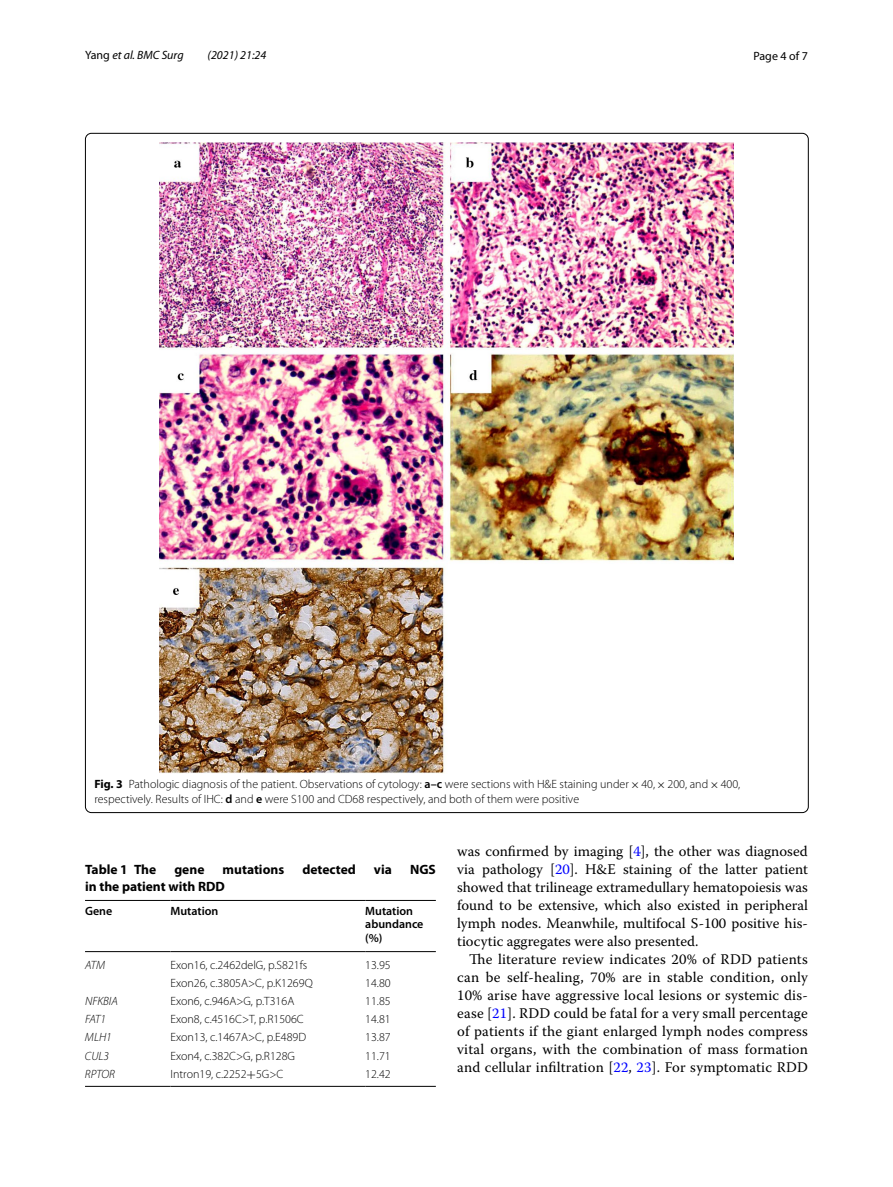
<style>
.page{position:relative;width:893px;height:1187px;background:#fff}
.page>*{position:absolute;margin:0;border:0;box-sizing:border-box;transform-origin:0 0}
.t1{font:14.7px/18px "Warnock Pro";letter-spacing:.005em;color:#000;text-align:justify}
.t2{font:700 13.5px "Myriad Pro";color:#000}
.t3{font:300 12px/15px "Myriad Pro";color:#000}
.t4{font:600 12px/13.5px "Myriad Pro";color:#000}
.t5{font:italic 12px "Myriad Pro";color:#000}
.t6{font:italic 300 12px "Myriad Pro";color:#000}
.t7{font:12px "Myriad Pro";color:#000}
.s1{font-style:normal}
.s2{font-weight:700}
.s3{font-weight:600}
.s4{font-family:"MTSY";font-weight:400}
.s5{color:#00f}
</style>
<div class="page">
<img style="left:160px;top:142px;width:574px;height:631px">
<hr style="left:85px;top:900px;width:85px;height:1px;background:#000">
<hr style="left:85px;top:951px;width:85px;height:1px;background:#000">
<hr style="left:170px;top:900px;width:195px;height:1px;background:#000">
<hr style="left:170px;top:951px;width:195px;height:1px;background:#000">
<hr style="left:365px;top:900px;width:71px;height:1px;background:#000">
<hr style="left:365px;top:951px;width:71px;height:1px;background:#000">
<hr style="left:85px;top:1085px;width:85px;height:1px;background:#000">
<hr style="left:170px;top:1085px;width:195px;height:1px;background:#000">
<hr style="left:365px;top:1085px;width:71px;height:1px;background:#000">
<p class="t5" style="left:85px;top:48px;width:100px"><span class="s1">Yang</span> et al. BMC Surg</p>
<p class="t5" style="left:208px;top:48px;width:60px">(2021) 21:24</p>
<p class="t7" style="left:753px;top:48px;width:56px">Page 4 of 7</p>
<p class="t3" style="left:94px;top:776px;width:647px"><span class="s2">Fig. 3</span> Pathologic diagnosis of the patient. Observations of cytology: <span class="s3">a–c</span> were sections with H&amp;E staining under<span class="s4">×</span>40,<span class="s4">×</span>200, and<span class="s4">×</span>400, respectively. Results of IHC: <span class="s3">d</span> and <span class="s3">e</span> were S100 and CD68 respectively, and both of them were positive</p>
<p class="t2" style="left:85px;top:860px;width:73px">Table 1 The</p>
<p class="t2" style="left:174px;top:860px;width:32px">gene</p>
<p class="t2" style="left:223px;top:860px;width:63px">mutations</p>
<p class="t2" style="left:302px;top:860px;width:55px">detected</p>
<p class="t2" style="left:374px;top:860px;width:19px">via</p>
<p class="t2" style="left:410px;top:860px;width:27px">NGS</p>
<p class="t2" style="left:85px;top:877px;width:141px">in the patient with RDD</p>
<p class="t4" style="left:85px;top:903px;width:29px">Gene</p>
<p class="t4" style="left:170px;top:903px;width:49px">Mutation</p>
<p class="t4" style="left:365px;top:903px;width:60px">Mutation abundance (%)</p>
<p class="t6" style="left:85px;top:958px;width:22px">ATM</p>
<p class="t3" style="left:170px;top:957px;width:138px">Exon16, c.2462delG, p.S821fs</p>
<p class="t3" style="left:365px;top:957px;width:27px">13.95</p>
<p class="t3" style="left:170px;top:975px;width:144px">Exon26, c.3805A&gt;C, p.K1269Q</p>
<p class="t3" style="left:365px;top:975px;width:27px">14.80</p>
<p class="t6" style="left:85px;top:994px;width:34px">NFKBIA</p>
<p class="t3" style="left:170px;top:993px;width:125px">Exon6, c.946A&gt;G, p.T316A</p>
<p class="t3" style="left:365px;top:993px;width:27px">11.85</p>
<p class="t6" style="left:85px;top:1012px;width:23px">FAT1</p>
<p class="t3" style="left:170px;top:1011px;width:135px">Exon8, c.4516C&gt;T, p.R1506C</p>
<p class="t3" style="left:365px;top:1011px;width:27px">14.81</p>
<p class="t6" style="left:85px;top:1030px;width:28px">MLH1</p>
<p class="t3" style="left:170px;top:1029px;width:137px">Exon13, c.1467A&gt;C, p.E489D</p>
<p class="t3" style="left:365px;top:1029px;width:27px">13.87</p>
<p class="t6" style="left:85px;top:1049px;width:26px">CUL3</p>
<p class="t3" style="left:170px;top:1048px;width:126px">Exon4, c.382C&gt;G, p.R128G</p>
<p class="t3" style="left:365px;top:1048px;width:27px">11.71</p>
<p class="t6" style="left:85px;top:1067px;width:32px">RPTOR</p>
<p class="t3" style="left:170px;top:1066px;width:114px">Intron19, c.2252<span class="s4">+</span>5G&gt;C</p>
<p class="t3" style="left:365px;top:1066px;width:27px">12.42</p>
<p class="t1" style="left:457px;top:841px;width:352px">was confirmed by imaging [<span class="s5">4</span>], the other was diagnosed via pathology [<span class="s5">20</span>]. H&amp;E staining of the latter patient showed that trilineage extramedullary hematopoiesis was found to be extensive, which also existed in peripheral lymph nodes. Meanwhile, multifocal S-100 positive his&shy;tiocytic aggregates were also presented.</p>
<p class="t1" style="left:457px;top:949px;width:352px;text-indent:12px">The literature review indicates 20% of RDD patients can be self-healing, 70% are in stable condition, only 10% arise have aggressive local lesions or systemic dis&shy;ease [<span class="s5">21</span>]. RDD could be fatal for a very small percentage of patients if the giant enlarged lymph nodes compress vital organs, with the combination of mass formation and cellular infiltration [<span class="s5">22</span>, <span class="s5">23</span>]. For symptomatic RDD</p>
</div>
